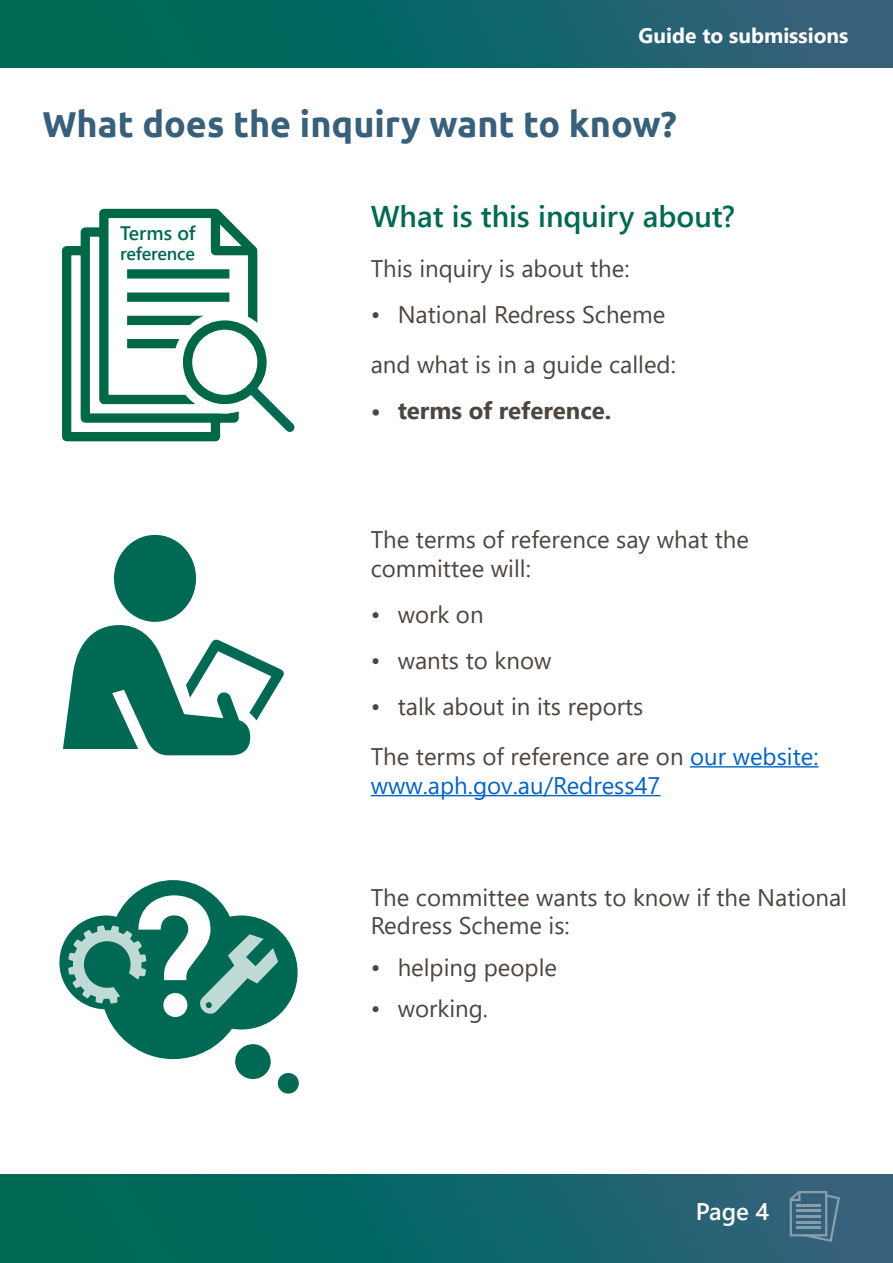
<style>
.page{position:relative;width:893px;height:1263px;background:#fff}
.page>*{position:absolute;margin:0;border:0;box-sizing:border-box;transform-origin:0 0}
.Heading_2{font:700 36px "Ubuntu";color:#38607a}
.Heading_3{font:600 30px "Segoe UI";color:#006954}
.t1{font:24px/28.8px "Segoe UI";color:#4d453f}
.t2{font:24px/28.8px "Segoe UI";color:#0563c1}
.t3{font:700 24px "Segoe UI";color:#4d453f}
.t4{font:600 24px "Segoe UI";color:#fff}
.t5{font:700 21px "Segoe UI";color:#fff}
.t6{font:600 19.5px "Segoe UI";color:#006954}
.t7{font:600 18px "Segoe UI";letter-spacing:-.01em;color:#006954}
.s1{color:#4d453f}
</style>
<div class="page">
<div style="left:0;top:0;width:893px;height:67px;background:linear-gradient(to right,#006a50,#34607e)"></div>
<div style="left:0;top:1174px;width:893px;height:89px;background:linear-gradient(to right,#006a52,#33607d)"></div>
<svg style="left:790px;top:1191px;width:50px;height:51px;background:#4c7288"></svg>
<hr style="left:796px;top:1204px;width:24px;height:2px;background:#fff">
<hr style="left:796px;top:1210px;width:24px;height:2px;background:#fff">
<hr style="left:796px;top:1215px;width:24px;height:2px;background:#fff">
<hr style="left:796px;top:1221px;width:24px;height:2px;background:#fff">
<hr style="left:796px;top:1227px;width:24px;height:2px;background:#fff">
<hr style="left:690px;top:766px;width:129px;height:1px;background:#0563c1">
<hr style="left:371px;top:795px;width:289px;height:1px;background:#0563c1">
<svg style="left:62px;top:208px;width:196px;height:234px"></svg>
<div style="left:127px;top:269px;width:102px;height:10px;background:#006847"></div>
<div style="left:127px;top:292px;width:102px;height:10px;background:#006847"></div>
<div style="left:127px;top:316px;width:102px;height:9px;background:#006847"></div>
<div style="left:127px;top:339px;width:102px;height:9px;background:#006847"></div>
<svg style="left:206px;top:208px;width:52px;height:52px"></svg>
<div style="left:174px;top:311px;width:102px;height:102px;background:#fff;border-radius:50%"></div>
<div style="left:183px;top:320px;width:84px;height:84px;border:9px solid #006847;border-radius:50%"></div>
<svg style="left:238px;top:375px;width:57px;height:65px"></svg>
<svg style="left:63px;top:625px;width:221px;height:130px"></svg>
<div style="left:114px;top:535px;width:82px;height:87px;background:#006954;border-radius:50%"></div>
<div style="left:235px;top:1044px;width:36px;height:35px;background:#006954;border-radius:50%"></div>
<svg style="left:59px;top:880px;width:239px;height:179px"></svg>
<div style="left:278px;top:1073px;width:21px;height:20px;background:#006954;border-radius:50%"></div>
<p class="t5" style="left:639px;top:16px;width:211px">Guide to submissions</p>
<p class="Heading_2" style="left:43px;top:102px;width:636px">What does the inquiry want to know?</p>
<p class="t6" style="left:120px;top:215px;width:77px">Terms of</p>
<p class="t7" style="left:120px;top:236px;width:76px">reference</p>
<p class="Heading_3" style="left:371px;top:188px;width:366px">What is this inquiry about?</p>
<p class="t1" style="left:371px;top:252px;width:260px">This inquiry is about the:</p>
<p class="t1" style="left:371px;top:298px;width:296px">• National Redress Scheme</p>
<p class="t1" style="left:371px;top:348px;width:307px">and what is in a guide called:</p>
<p class="t3" style="left:371px;top:388px;width:242px">• terms of reference.</p>
<p class="t1" style="left:371px;top:523px;width:380px">The terms of reference say what the committee will:</p>
<p class="t1" style="left:371px;top:598px;width:114px">• work on</p>
<p class="t1" style="left:371px;top:644px;width:182px">• wants to know</p>
<p class="t1" style="left:371px;top:690px;width:274px">• talk about in its reports</p>
<p class="t2" style="left:371px;top:740px;width:449px"><span class="s1">The terms of reference are on</span> our website: www.aph.gov.au/Redress47</p>
<p class="t1" style="left:371px;top:880px;width:478px">The committee wants to know if the National<br>Redress Scheme is:</p>
<p class="t1" style="left:371px;top:951px;width:188px">• helping people</p>
<p class="t1" style="left:371px;top:992px;width:119px">• working.</p>
<p class="t4" style="left:696px;top:1189px;width:75px">Page 4</p>
</div>
